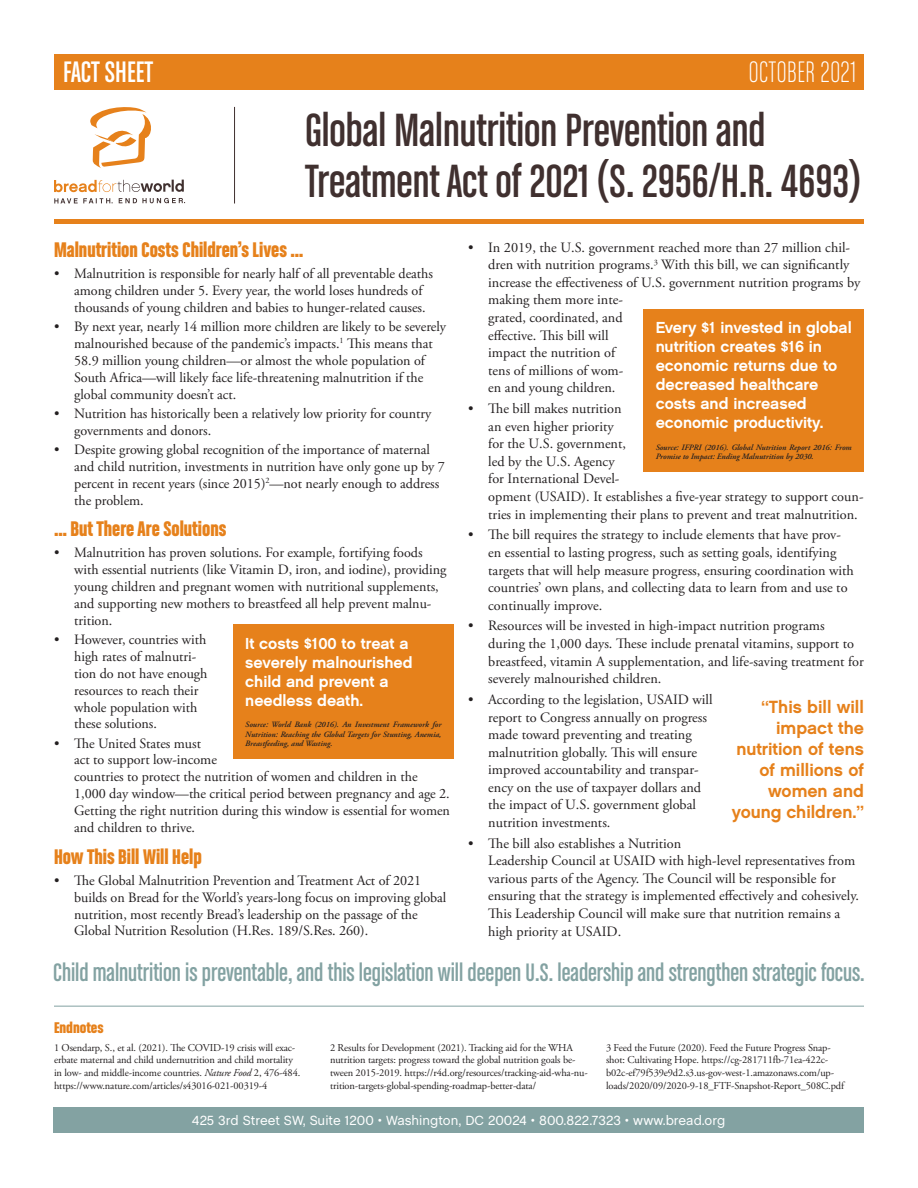
<style>
.page{position:relative;width:918px;height:1188px;background:#fff}
.page>*{position:absolute;margin:0;border:0;box-sizing:border-box;transform-origin:0 0}
.t1{font:49.5px/51px "Chalet Comprime Cologne Sixty";color:#40302f}
.t2{font:31.5px "Chalet Comprime Milan Sixty";letter-spacing:.02em;color:#fff}
.t3{font:31.5px "Chalet Comprime Cologne Sixty";color:#fff}
.t4{font:26.85px "Chalet Comprime Cologne Sixty";color:#83a2a2}
.t5{font:22.5px "Chalet Comprime Hong Kong Sixty";color:#e6811b}
.t6{font:17.7px/21px "Chalet New York Nineteen Sixty";color:#e6811b;text-align:right}
.t7{font:16.5px "Chalet Comprime Hong Kong Sixty";color:#e6811b;scale:1.1 1}
.t8{font:15.9px/19px "Chalet New York Nineteen Sixty";color:#fff}
.t9{font:14.25px/17.5px "Adobe Garamond Pro";letter-spacing:-.005em;color:#231f20}
.t10{font:13.5px "Chalet";color:#fff}
.t11{font:10.5px/12.8px "Adobe Garamond Pro";letter-spacing:-.01em;color:#231f20}
.t12{font:italic 600 8.1px/9.4px "Adobe Garamond Pro";color:#231f20}
.s1{font-style:italic}
</style>
<div class="page">
<div style="left:54px;top:54px;width:810px;height:35px;background:#e6811b"></div>
<svg style="left:90px;top:107px;width:61px;height:61px"></svg>
<svg style="left:54px;top:198px;width:59px;height:6px"></svg>
<svg style="left:119px;top:198px;width:66px;height:5px"></svg>
<svg style="left:54px;top:180px;width:130px;height:12px"></svg>
<div style="left:54px;top:219px;width:810px;height:5px;background:#e6811b"></div>
<hr style="left:234px;top:107px;width:1px;height:97px;background:#40302f">
<div style="left:53px;top:1108px;width:811px;height:25px;background:#83a2a2"></div>
<hr style="left:54px;top:1006px;width:810px;height:1px;background:#83a2a2">
<div style="left:644px;top:309px;width:220px;height:163px;background:#e6811b"></div>
<div style="left:233px;top:624px;width:221px;height:135px;background:#e6811b"></div>
<h2 class="t3" style="left:63px;top:54px;width:92px">FACT SHEET</h2>
<h2 class="t2" style="left:749px;top:55px;width:109px">OCTOBER 2021</h2>
<h1 class="t1" style="left:305px;top:104px;width:558px">Global Malnutrition Prevention and<br>Treatment Act of 2021 (S. 2956/H.R. 4693)</h1>
<h3 class="t5" style="left:54px;top:237px;width:251px">Malnutrition Costs Children’s Lives …</h3>
<p class="t9" style="left:74px;top:266px;width:360px;line-height:17px;text-indent:-20px">• Malnutrition is responsible for nearly half of all preventable deaths among children under 5. Every year, the world loses hundreds of thousands of young children and babies to hunger-related causes.</p>
<p class="t9" style="left:74px;top:319px;width:373px;line-height:17px;text-indent:-20px">• By next year, nearly 14 million more children are likely to be severely malnourished because of the pandemic’s impacts.<sup>1</sup> This means that 58.9 million young children—or almost the whole population of South Africa—will likely face life-threatening malnutrition if the global community doesn’t act.</p>
<p class="t9" style="left:74px;top:405px;width:359px;line-height:17px;text-indent:-20px">• Nutrition has historically been a relatively low priority for country governments and donors.</p>
<p class="t9" style="left:74px;top:441px;width:372px;line-height:17px;text-indent:-20px">• Despite growing global recognition of the importance of maternal and child nutrition, investments in nutrition have only gone up by 7 percent in recent years (since 2015)<sup>2</sup>—not nearly enough to address the problem.</p>
<h3 class="t5" style="left:54px;top:516px;width:174px">… But There Are Solutions</h3>
<p class="t9" style="left:74px;top:545px;width:374px;line-height:17px;text-indent:-20px">• Malnutrition has proven solutions. For example, fortifying foods with essential nutrients (like Vitamin D, iron, and iodine), providing young children and pregnant women with nutritional supplements, and supporting new mothers to breastfeed all help prevent malnu&shy;trition.</p>
<p class="t9" style="left:74px;top:631px;width:135px;line-height:17px;text-indent:-20px">• However, countries with high rates of malnutri&shy;tion do not have enough resources to reach their whole population with these solutions.</p>
<p class="t9" style="left:74px;top:735px;width:377px;line-height:17px;text-indent:-20px">• The United States must<br>act to support low-income<br>countries to protect the nutrition of women and children in the 1,000 day window—the critical period between pregnancy and age 2.<br>Getting the right nutrition during this window is essential for women and children to thrive.</p>
<h3 class="t5" style="left:54px;top:843px;width:149px">How This Bill Will Help</h3>
<p class="t9" style="left:74px;top:872px;width:374px;line-height:17px;text-indent:-20px">• The Global Malnutrition Prevention and Treatment Act of 2021 builds on Bread for the World’s years-long focus on improving global nutrition, most recently Bread’s leadership on the passage of the Global Nutrition Resolution (H.Res. 189/S.Res. 260).</p>
<p class="t8" style="left:245px;top:633px;width:169px">It costs $100 to treat a severely malnourished child and prevent a needless death.</p>
<p class="t12" style="left:245px;top:720px;width:198px;text-align:justify">Source: World Bank (2016). An Investment Framework for Nutrition: Reaching the Global Targets for Stunting, Anemia, Breastfeeding, and Wasting.</p>
<p class="t9" style="left:488px;top:239px;width:374px;text-indent:-20px">• In 2019, the U.S. government reached more than 27 million chil&shy;dren with nutrition programs.<sup>3</sup> With this bill, we can significantly increase the effectiveness of U.S. government nutrition programs by making them more inte-<br>grated, coordinated, and<br>effective. This bill will<br>impact the nutrition of<br>tens of millions of wom-<br>en and young children.</p>
<p class="t9" style="left:488px;top:400px;width:377px;text-indent:-20px">• The bill makes nutrition<br>an even higher priority<br>for the U.S. government,<br>led by the U.S. Agency<br>for International Devel-<br>opment (USAID). It establishes a five-year strategy to support coun&shy;tries in implementing their plans to prevent and treat malnutrition.</p>
<p class="t9" style="left:488px;top:527px;width:367px;text-indent:-20px">• The bill requires the strategy to include elements that have prov&shy;en essential to lasting progress, such as setting goals, identifying targets that will help measure progress, ensuring coordination with countries’ own plans, and collecting data to learn from and use to continually improve.</p>
<p class="t9" style="left:488px;top:618px;width:377px;text-indent:-20px">• Resources will be invested in high-impact nutrition programs during the 1,000 days. These include prenatal vitamins, support to breastfeed, vitamin A supplementation, and life-saving treatment for severely malnourished children.</p>
<p class="t9" style="left:488px;top:691px;width:226px;text-indent:-20px">• According to the legislation, USAID will report to Congress annually on progress made toward preventing and treating malnutrition globally. This will ensure improved accountability and transpar&shy;ency on the use of taxpayer dollars and the impact of U.S. government global nutrition investments.</p>
<p class="t9" style="left:488px;top:835px;width:372px;text-indent:-20px">• The bill also establishes a Nutrition<br>Leadership Council at USAID with high-level representatives from various parts of the Agency. The Council will be responsible for ensuring that the strategy is implemented effectively and cohesively.<br>This Leadership Council will make sure that nutrition remains a high priority at USAID.</p>
<p class="t8" style="left:656px;top:318px;width:198px">Every $1 invested in global nutrition creates $16 in economic returns due to decreased healthcare costs and increased economic productivity.</p>
<p class="t12" style="left:656px;top:443px;width:198px">Source: IFPRI (2016). Global Nutrition Report 2016: From<br>Promise to Impact: Ending Malnutrition by 2030.</p>
<p class="t6" style="left:732px;top:696px;width:134px">“This bill will impact the nutrition of tens of millions of women and young children.”</p>
<h3 class="t4" style="left:53px;top:958px;width:813px">Child malnutrition is preventable, and this legislation will deepen U.S. leadership and strengthen strategic focus.</h3>
<p class="t7" style="left:54px;top:1018px;width:47px">Endnotes</p>
<p class="t11" style="left:54px;top:1041px;width:248px">1 Osendarp, S., et al. (2021). The COVID-19 crisis will exac&shy;erbate maternal and child undernutrition and child mortality in low- and middle-income countries. <span class="s1">Nature Food</span> 2, 476-484. https://www.nature.com/articles/s43016-021-00319-4</p>
<p class="t11" style="left:330px;top:1041px;width:259px">2 Results for Development (2021). Tracking aid for the WHA nutrition targets: progress toward the global nutrition goals be&shy;tween 2015-2019. https://r4d.org/resources/tracking-aid-wha-nu&shy;trition-targets-global-spending-roadmap-better-data/</p>
<p class="t11" style="left:606px;top:1041px;width:240px">3 Feed the Future (2020). Feed the Future Progress Snap&shy;shot: Cultivating Hope. https://cg-281711fb-71ea-422c&shy;b02c-ef79f539e9d2.s3.us-gov-west-1.amazonaws.com/up&shy;loads/2020/09/2020-9-18_FTF-Snapshot-Report_508C.pdf</p>
<p class="t10" style="left:192px;top:1113px;width:535px">425 3rd Street SW, Suite 1200 • Washington, DC 20024 • 800.822.7323 • www.bread.org</p>
</div>
